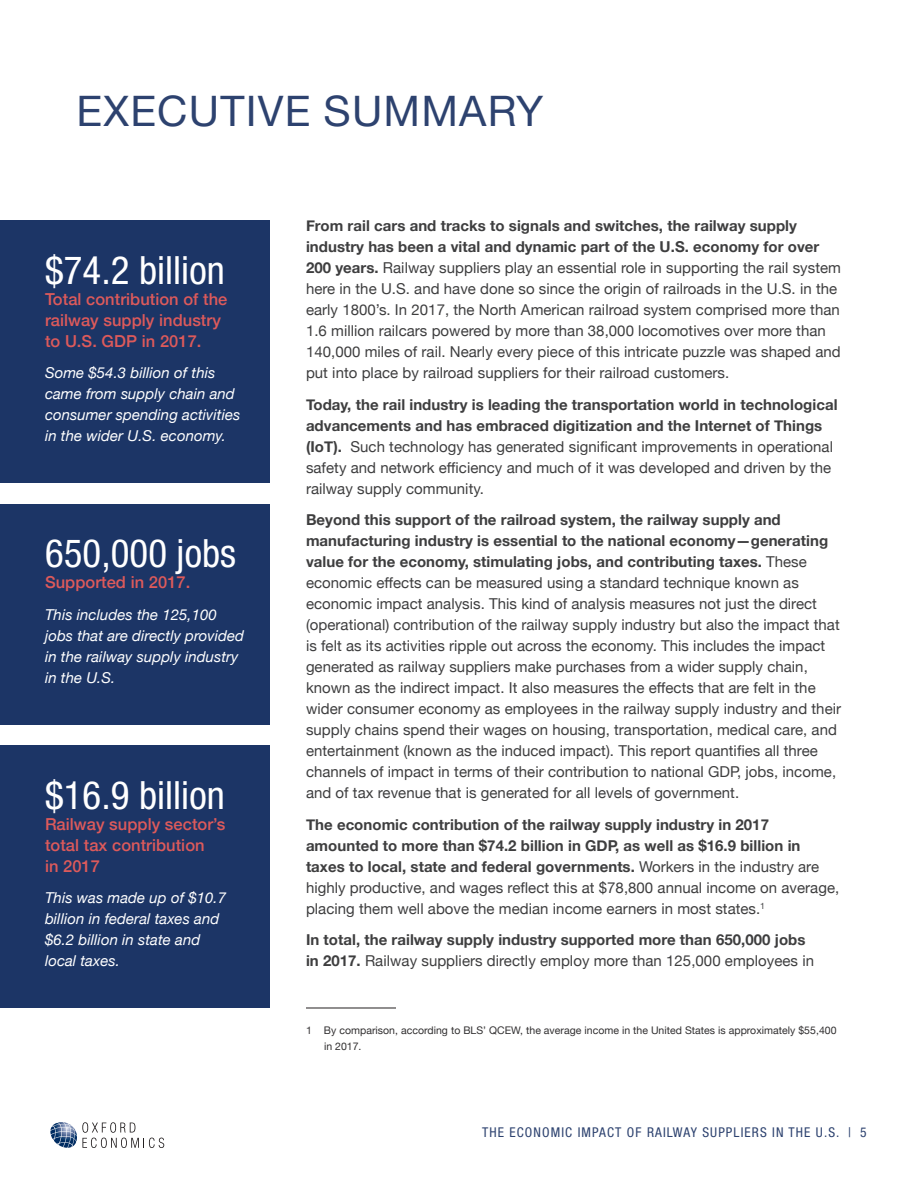
<style>
.page{position:relative;width:918px;height:1188px;background:#fff}
.page>*{position:absolute;margin:0;border:0;box-sizing:border-box;transform-origin:0 0}
.Heading_1_unnumbered{font:42px "Helvetica Neue";letter-spacing:.03em;color:#2d426f}
.Pullout_Text_large{font:condensed 39px "Helvetica Neue LT Std";color:#fff}
.Pullout_Text_subtitl{font:500 16.5px/21px "Helvetica Neue";letter-spacing:.005em;color:#dd5a5b}
.t1{font:15px/21px "Helvetica Neue";letter-spacing:.005em;color:#3e3e3f}
.t2{font:700 15px/21px "Helvetica Neue";letter-spacing:.005em;color:#3e3e3f}
.Pullout_Text_small{font:italic 15px/21px "Helvetica Neue";letter-spacing:.005em;color:#fff}
.t3{font:condensed 13.5px "Helvetica Neue LT Std";letter-spacing:.08em;color:#2d426f}
.Footnote_Text{font:10.5px/15.8px "Helvetica Neue";letter-spacing:.005em;color:#312f30}
.s1{font-weight:700}
.s2{font-weight:400}
</style>
<div class="page">
<svg style="left:50px;top:1122px;width:114px;height:26px"></svg>
<hr style="left:306px;top:1008px;width:90px;height:1px;background:#231f20">
<div style="left:0;top:220px;width:270px;height:263px;background:#1c3566"></div>
<div style="left:0;top:504px;width:270px;height:220px;background:#1c3566"></div>
<div style="left:0;top:746px;width:270px;height:262px;background:#1c3566"></div>
<p class="Heading_1_unnumbered" style="left:76px;top:81px;width:468px">EXECUTIVE SUMMARY</p>
<p class="Pullout_Text_large" style="left:45px;top:247px;width:181px">$74.2 billion</p>
<p class="Pullout_Text_subtitl" style="left:45px;top:287px;width:184px">Total contribution of the railway supply industry to U.S. GDP in 2017.</p>
<p class="Pullout_Text_small" style="left:45px;top:363px;width:197px">Some $54.3 billion of this came from supply chain and consumer spending activities in the wider U.S. economy.</p>
<p class="Pullout_Text_large" style="left:45px;top:531px;width:193px">650,000 jobs</p>
<p class="Pullout_Text_subtitl" style="left:45px;top:570px;width:147px">Supported in 2017.</p>
<p class="Pullout_Text_small" style="left:45px;top:605px;width:201px">This includes the 125,100 jobs that are directly provided in the railway supply industry in the U.S.</p>
<p class="Pullout_Text_large" style="left:45px;top:772px;width:181px">$16.9 billion</p>
<p class="Pullout_Text_subtitl" style="left:45px;top:812px;width:182px">Railway supply sector’s total tax contribution<br>in 2017</p>
<p class="Pullout_Text_small" style="left:45px;top:888px;width:183px">This was made up of $10.7 billion in federal taxes and $6.2 billion in state and local taxes.</p>
<p class="t1" style="left:306px;top:216px;width:537px"><span class="s1">From rail cars and tracks to signals and switches, the railway supply industry has been a vital and dynamic part of the U.S. economy for over 200 years.</span> Railway suppliers play an essential role in supporting the rail system here in the U.S. and have done so since the origin of railroads in the U.S. in the early 1800’s. In 2017, the North American railroad system comprised more than 1.6 million railcars powered by more than 38,000 locomotives over more than 140,000 miles of rail. Nearly every piece of this intricate puzzle was shaped and put into place by railroad suppliers for their railroad customers.</p>
<p class="t1" style="left:306px;top:395px;width:533px"><span class="s1">Today, the rail industry is leading the transportation world in technological advancements and has embraced digitization and the Internet of Things (IoT).</span> Such technology has generated significant improvements in operational safety and network efficiency and much of it was developed and driven by the railway supply community.</p>
<p class="t1" style="left:306px;top:510px;width:537px"><span class="s1">Beyond this support of the railroad system, the railway supply and manufacturing industry is essential to the national economy—generating value for the economy, stimulating jobs, and contributing taxes.</span> These economic effects can be measured using a standard technique known as economic impact analysis. This kind of analysis measures not just the direct (operational) contribution of the railway supply industry but also the impact that is felt as its activities ripple out across the economy. This includes the impact generated as railway suppliers make purchases from a wider supply chain, known as the indirect impact. It also measures the effects that are felt in the wider consumer economy as employees in the railway supply industry and their supply chains spend their wages on housing, transportation, medical care, and entertainment (known as the induced impact). This report quantifies all three channels of impact in terms of their contribution to national GDP, jobs, income, and of tax revenue that is generated for all levels of government.</p>
<p class="t2" style="left:306px;top:814px;width:535px">The economic contribution of the railway supply industry in 2017 amounted to more than $74.2 billion in GDP, as well as $16.9 billion in taxes to local, state and federal governments. <span class="s2">Workers in the industry are highly productive, and wages reflect this at $78,800 annual income on average, placing them well above the median income earners in most states.</span><sup>1</sup></p>
<p class="t2" style="left:306px;top:930px;width:510px">In total, the railway supply industry supported more than 650,000 jobs in 2017. <span class="s2">Railway suppliers directly employ more than 125,000 employees in</span></p>
<p class="Footnote_Text" style="left:324px;top:1023px;width:514px;text-indent:-18px">1 By comparison, according to BLS’ QCEW, the average income in the United States is approximately $55,400 in 2017.</p>
<p class="t3" style="left:482px;top:1124px;width:386px">THE ECONOMIC IMPACT OF RAILWAY SUPPLIERS IN THE U.S. | 5</p>
</div>
